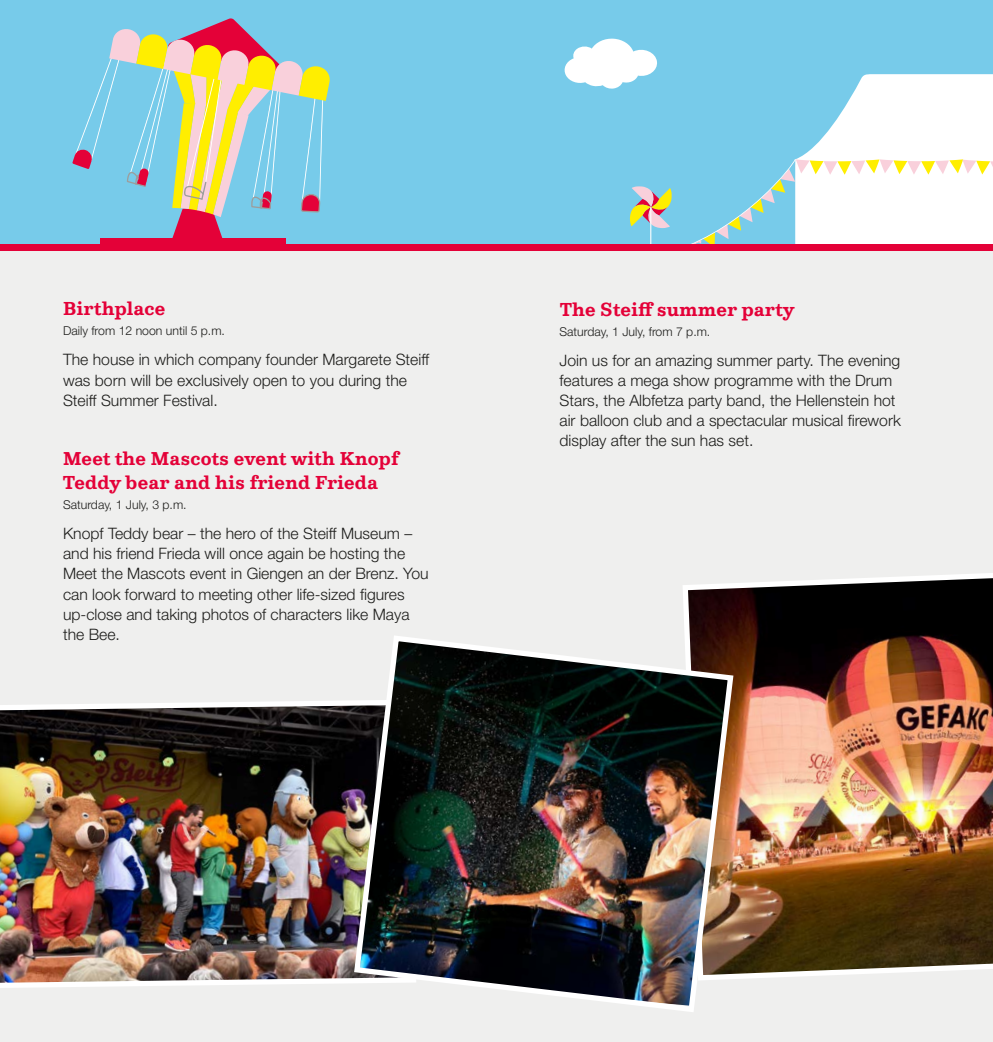
<style>
.page{position:relative;width:993px;height:1042px;background:#fff}
.page>*{position:absolute;margin:0;border:0;box-sizing:border-box;transform-origin:0 0}
.t1{font:700 19.25px/24.5px "NN Colroy STD";color:#e40138}
.t2{font:300 15.75px/20.1px "Helvetica Neue LT Std";color:#1d1d1b}
.t3{font:300 12.25px "Helvetica Neue LT Std";color:#1d1d1b}
</style>
<div class="page">
<div style="left:0;top:0;width:992px;height:244px;background:#77cbea"></div>
<svg style="left:564px;top:38px;width:428px;height:206px"></svg>
<div style="left:100px;top:238px;width:185px;height:11px;background:#e40138"></div>
<svg style="left:72px;top:18px;width:258px;height:220px"></svg>
<div style="left:0;top:247px;width:992px;height:795px;background:#efefee"></div>
<div style="left:0;top:244px;width:992px;height:6px;background:#e40138"></div>
<img style="left:683px;top:573px;width:309px;height:406px">
<img style="left:0;top:701px;width:351px;height:287px">
<img style="left:351px;top:632px;width:385px;height:380px">
<p class="t1" style="left:63px;top:297px;width:104px">Birthplace</p>
<p class="t3" style="left:63px;top:323px;width:163px">Daily from 12 noon until 5 p.m.</p>
<p class="t2" style="left:63px;top:349px;width:367px">The house in which company founder Margarete Steiff was born will be exclusively open to you during the<br>Steiff Summer Festival.</p>
<p class="t1" style="left:63px;top:446px;width:337px">Meet the Mascots event with Knopf<br>Teddy bear and his friend Frieda</p>
<p class="t3" style="left:63px;top:497px;width:125px">Saturday, 1 July, 3 p.m.</p>
<p class="t2" style="left:63px;top:523px;width:367px">Knopf Teddy bear – the hero of the Steiff Museum – and his friend Frieda will once again be hosting the Meet the Mascots event in Giengen an der Brenz. You can look forward to meeting other life-sized figures up-close and taking photos of characters like Maya the Bee.</p>
<p class="t1" style="left:560px;top:297px;width:235px">The Steiff summer party</p>
<p class="t3" style="left:559px;top:324px;width:152px">Saturday, 1 July, from 7 p.m.</p>
<p class="t2" style="left:559px;top:350px;width:343px">Join us for an amazing summer party. The evening features a mega show programme with the Drum Stars, the Albfetza party band, the Hellenstein hot air balloon club and a spectacular musical firework display after the sun has set.</p>
</div>
